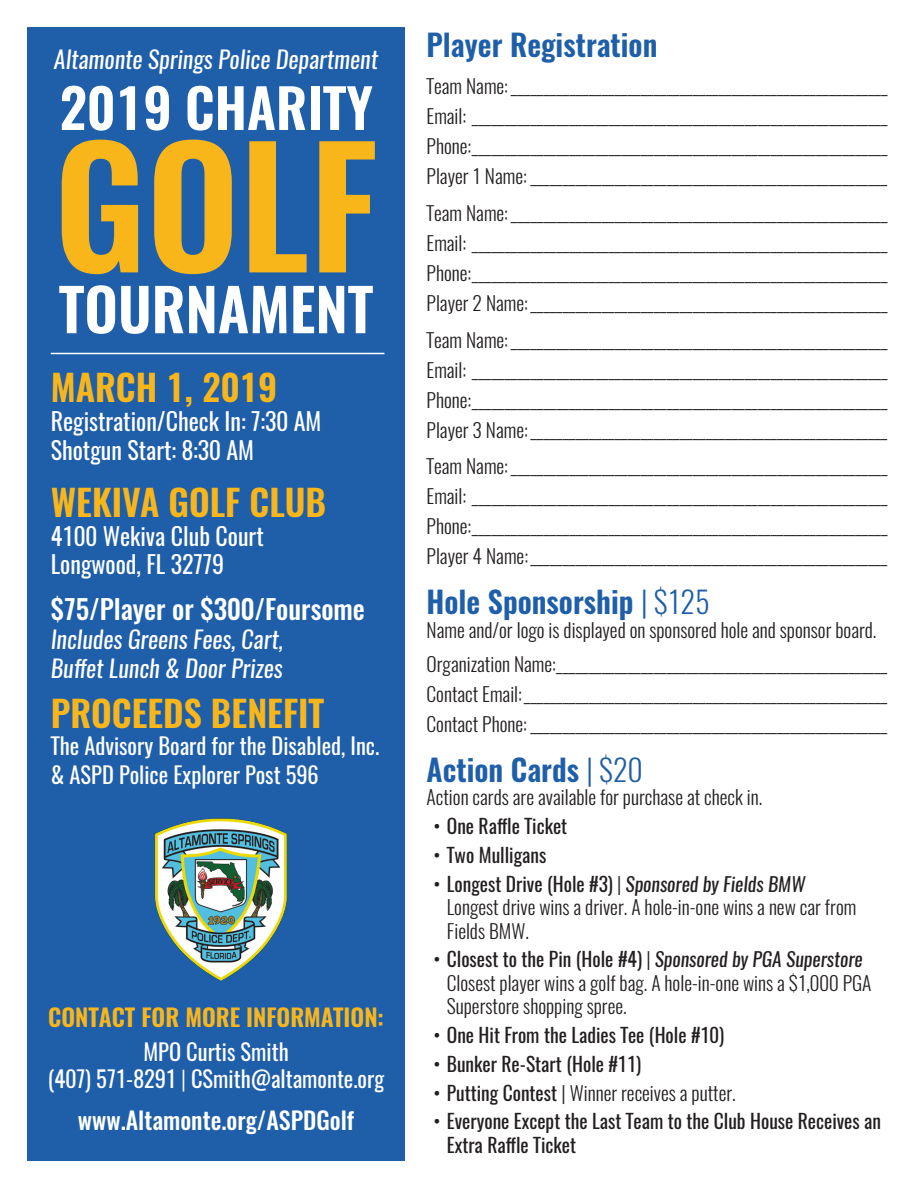
<style>
.page{position:relative;width:918px;height:1188px;background:#fff}
.page>*{position:absolute;margin:0;border:0;box-sizing:border-box;transform-origin:0 0}
.t1{font:600 162px "Oswald";color:#f9b61b}
.t2{font:600 58.5px "Oswald";color:#fff}
.t3{font:600 54px "Oswald";color:#fff}
.t4{font:600 36px "Oswald";color:#f9b61b}
.t5{font:600 30px "Oswald";color:#1f5ea9}
.t6{font:500 27px "Oswald";color:#fff}
.t7{font:24px/28.8px "Oswald";color:#fff}
.t8{font:italic 24px/28.8px "Oswald";color:#fff}
.t9{font:600 24px "Oswald";color:#f9b61b}
.t10{font:500 24px "Oswald";color:#fff}
.t11{font:22.5px/28.8px "Oswald";color:#fff}
.t12{font:300 19.5px/23.4px "Oswald";color:#231f20}
.t13{font:19.5px/23.4px "Oswald";color:#231f20}
.s1{font-weight:300}
.s2{font-weight:400}
.s3{font-weight:400;font-style:italic}
</style>
<div class="page">
<div style="left:27px;top:27px;width:378px;height:1134px;background:#1f5ea9"></div>
<img style="left:155px;top:818px;width:132px;height:163px">
<hr style="left:51px;top:353px;width:333px;height:1px;background:#fff">
<p class="t8" style="left:54px;top:45px;width:326px">Altamonte Springs Police Department</p>
<p class="t3" style="left:59px;top:70px;width:315px">2019 CHARITY</p>
<p class="t1" style="left:54px;top:94px;width:326px">GOLF</p>
<p class="t2" style="left:59px;top:269px;width:316px">TOURNAMENT</p>
<p class="t4" style="left:51px;top:362px;width:228px">MARCH 1, 2019</p>
<p class="t7" style="left:51px;top:407px;width:272px">Registration/Check In: 7:30 AM<br>Shotgun Start: 8:30 AM</p>
<p class="t4" style="left:51px;top:477px;width:277px">WEKIVA GOLF CLUB</p>
<p class="t7" style="left:51px;top:522px;width:214px">4100 Wekiva Club Court<br>Longwood, FL 32779</p>
<p class="t6" style="left:51px;top:590px;width:316px">$75/Player or $300/Foursome</p>
<p class="t8" style="left:51px;top:625px;width:234px">Includes Greens Fees, Cart,<br>Buffet Lunch &amp; Door Prizes</p>
<p class="t4" style="left:51px;top:688px;width:275px">PROCEEDS BENEFIT</p>
<p class="t11" style="left:51px;top:731px;width:330px">The Advisory Board for the Disabled, Inc. &amp; ASPD Police Explorer Post 596</p>
<p class="t9" style="left:48px;top:1001px;width:337px">CONTACT FOR MORE INFORMATION:</p>
<p class="t11" style="left:48px;top:1039px;width:338px;line-height:27px;text-align:center">MPO Curtis Smith<br>(407) 571-8291 <span class="s1">|</span> CSmith@altamonte.org</p>
<p class="t10" style="left:78px;top:1104px;width:278px">www.Altamonte.org/ASPDGolf</p>
<p class="t5" style="left:427px;top:24px;width:232px">Player Registration</p>
<p class="t12" style="left:427px;top:75px;width:462px">Team Name:__________________________________________________________</p>
<p class="t12" style="left:427px;top:105px;width:462px">Email: ________________________________________________________________</p>
<p class="t12" style="left:427px;top:135px;width:462px">Phone:________________________________________________________________</p>
<p class="t12" style="left:427px;top:165px;width:462px">Player 1 Name: _______________________________________________________</p>
<p class="t12" style="left:427px;top:201px;width:462px">Team Name:__________________________________________________________</p>
<p class="t12" style="left:427px;top:231px;width:462px">Email: ________________________________________________________________</p>
<p class="t12" style="left:427px;top:261px;width:462px">Phone:________________________________________________________________</p>
<p class="t12" style="left:427px;top:291px;width:462px">Player 2 Name:_______________________________________________________</p>
<p class="t12" style="left:427px;top:328px;width:462px">Team Name:__________________________________________________________</p>
<p class="t12" style="left:427px;top:358px;width:462px">Email: ________________________________________________________________</p>
<p class="t12" style="left:427px;top:388px;width:462px">Phone:________________________________________________________________</p>
<p class="t12" style="left:427px;top:418px;width:462px">Player 3 Name:_______________________________________________________</p>
<p class="t12" style="left:427px;top:455px;width:462px">Team Name:__________________________________________________________</p>
<p class="t12" style="left:427px;top:485px;width:462px">Email: ________________________________________________________________</p>
<p class="t12" style="left:427px;top:515px;width:462px">Phone:________________________________________________________________</p>
<p class="t12" style="left:427px;top:545px;width:462px">Player 4 Name:_______________________________________________________</p>
<p class="t5" style="left:427px;top:581px;width:284px">Hole Sponsorship <span class="s1">| $125</span></p>
<p class="t12" style="left:427px;top:618px;width:451px">Name and/or logo is displayed on sponsored hole and sponsor board.</p>
<p class="t12" style="left:427px;top:652px;width:462px">Organization Name:___________________________________________________</p>
<p class="t12" style="left:427px;top:682px;width:462px">Contact Email:________________________________________________________</p>
<p class="t12" style="left:427px;top:712px;width:462px">Contact Phone: _______________________________________________________</p>
<p class="t5" style="left:427px;top:749px;width:217px">Action Cards <span class="s1">| $20</span></p>
<p class="t12" style="left:427px;top:786px;width:337px">Action cards are available for purchase at check in.</p>
<p class="t13" style="left:433px;top:815px;width:135px">• One Raffle Ticket</p>
<p class="t13" style="left:433px;top:843px;width:114px">• Two Mulligans</p>
<p class="t12" style="left:447px;top:872px;width:411px;text-indent:-14px"><span class="s2">• Longest Drive (Hole #3)</span> | <span class="s3">Sponsored by Fields BMW<br></span>Longest drive wins a driver. A hole-in-one wins a new car from<br>Fields BMW.</p>
<p class="t12" style="left:447px;top:948px;width:426px;text-indent:-14px"><span class="s2">• Closest to the Pin (Hole #4)</span> | <span class="s3">Sponsored by PGA Superstore<br></span>Closest player wins a golf bag. A hole-in-one wins a $1,000 PGA<br>Superstore shopping spree.</p>
<p class="t13" style="left:433px;top:1023px;width:292px">• One Hit From the Ladies Tee (Hole #10)</p>
<p class="t13" style="left:433px;top:1052px;width:209px">• Bunker Re-Start (Hole #11)</p>
<p class="t12" style="left:433px;top:1081px;width:304px"><span class="s2">• Putting Contest</span> | Winner receives a putter.</p>
<p class="t13" style="left:447px;top:1110px;width:436px;text-indent:-14px">• Everyone Except the Last Team to the Club House Receives an<br>Extra Raffle Ticket</p>
</div>
